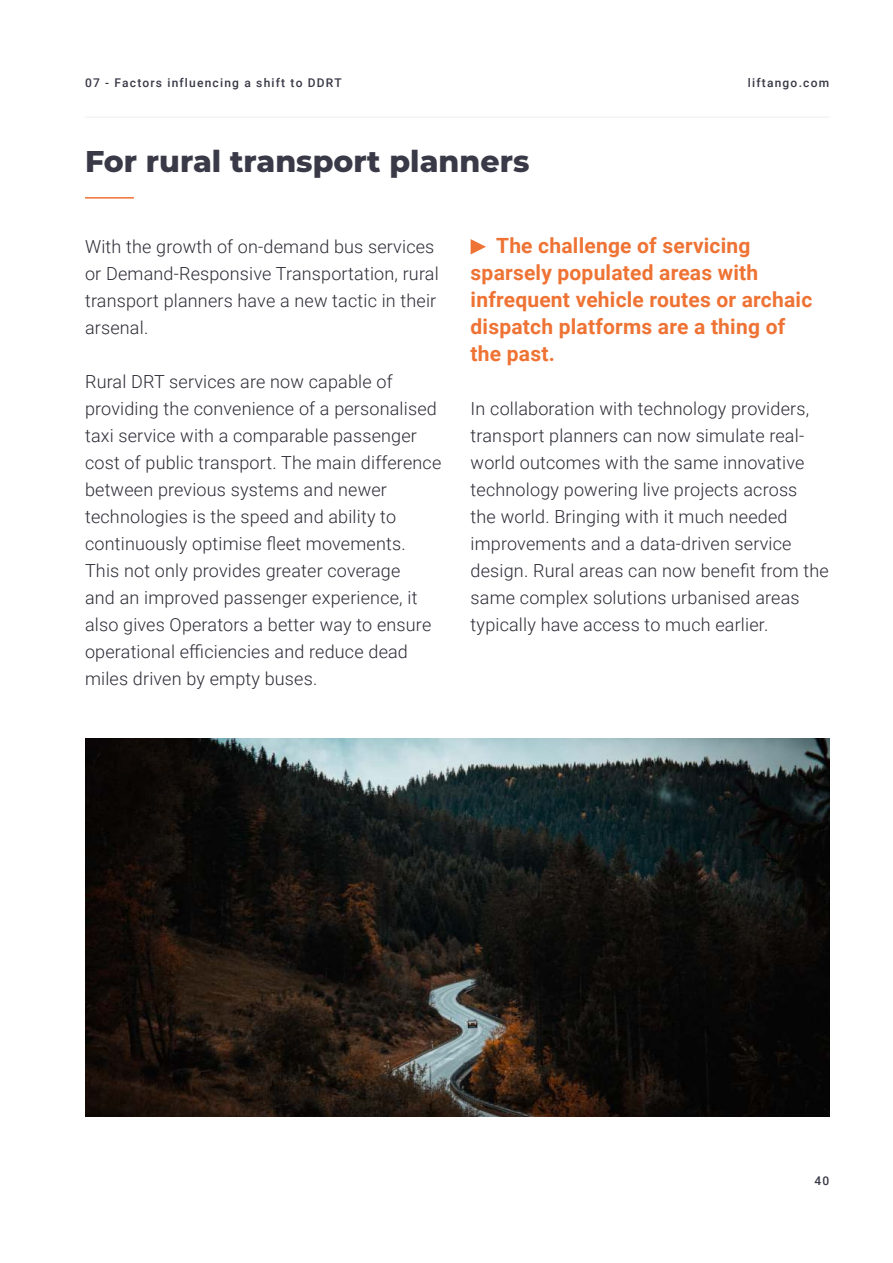
<style>
.page{position:relative;width:893px;height:1263px;background:#fff}
.page>*{position:absolute;margin:0;border:0;box-sizing:border-box;transform-origin:0 0}
.t1{font:800 30px "Montserrat";color:#393947}
.t2{font:700 21px/27px "Roboto";letter-spacing:.01em;color:#ee7334}
.t3{font:300 18px/27px "Roboto";letter-spacing:.01em;color:#2c2c36}
.t4{font:500 12px "Roboto";letter-spacing:.1em;color:#393947}
</style>
<div class="page">
<hr style="left:85px;top:116px;width:744px;height:2px;background:#f4f4f4">
<hr style="left:85px;top:197px;width:49px;height:2px;background:#ee7334">
<img style="left:85px;top:739px;width:744px;height:378px">
<svg style="left:471px;top:239px;width:15px;height:15px"></svg>
<p class="t4" style="left:85px;top:78px;width:258px">07 - Factors influencing a shift to DDRT</p>
<h1 class="t1" style="left:85px;top:146px;width:446px">For rural transport planners</h1>
<p class="t4" style="left:748px;top:78px;width:83px">liftango.com</p>
<p class="t3" style="left:85px;top:234px;width:355px">With the growth of on-demand bus services or Demand-Responsive Transportation, rural transport planners have a new tactic in their arsenal.</p>
<p class="t3" style="left:85px;top:369px;width:358px">Rural DRT services are now capable of providing the convenience of a personalised taxi service with a comparable passenger cost of public transport. The main difference between previous systems and newer technologies is the speed and ability to continuously optimise fleet movements.<br>This not only provides greater coverage<br>and an improved passenger experience, it also gives Operators a better way to ensure operational efficiencies and reduce dead miles driven by empty buses.</p>
<p class="t2" style="left:471px;top:231px;width:343px;text-indent:26px">The challenge of servicing sparsely populated areas with infrequent vehicle routes or archaic dispatch platforms are a thing of the past.</p>
<p class="t3" style="left:471px;top:394px;width:360px">In collaboration with technology providers, transport planners can now simulate real&shy;world outcomes with the same innovative technology powering live projects across<br>the world. Bringing with it much needed improvements and a data-driven service design. Rural areas can now benefit from the same complex solutions urbanised areas typically have access to much earlier.</p>
<p class="t4" style="left:814px;top:1175px;width:16px">40</p>
</div>
